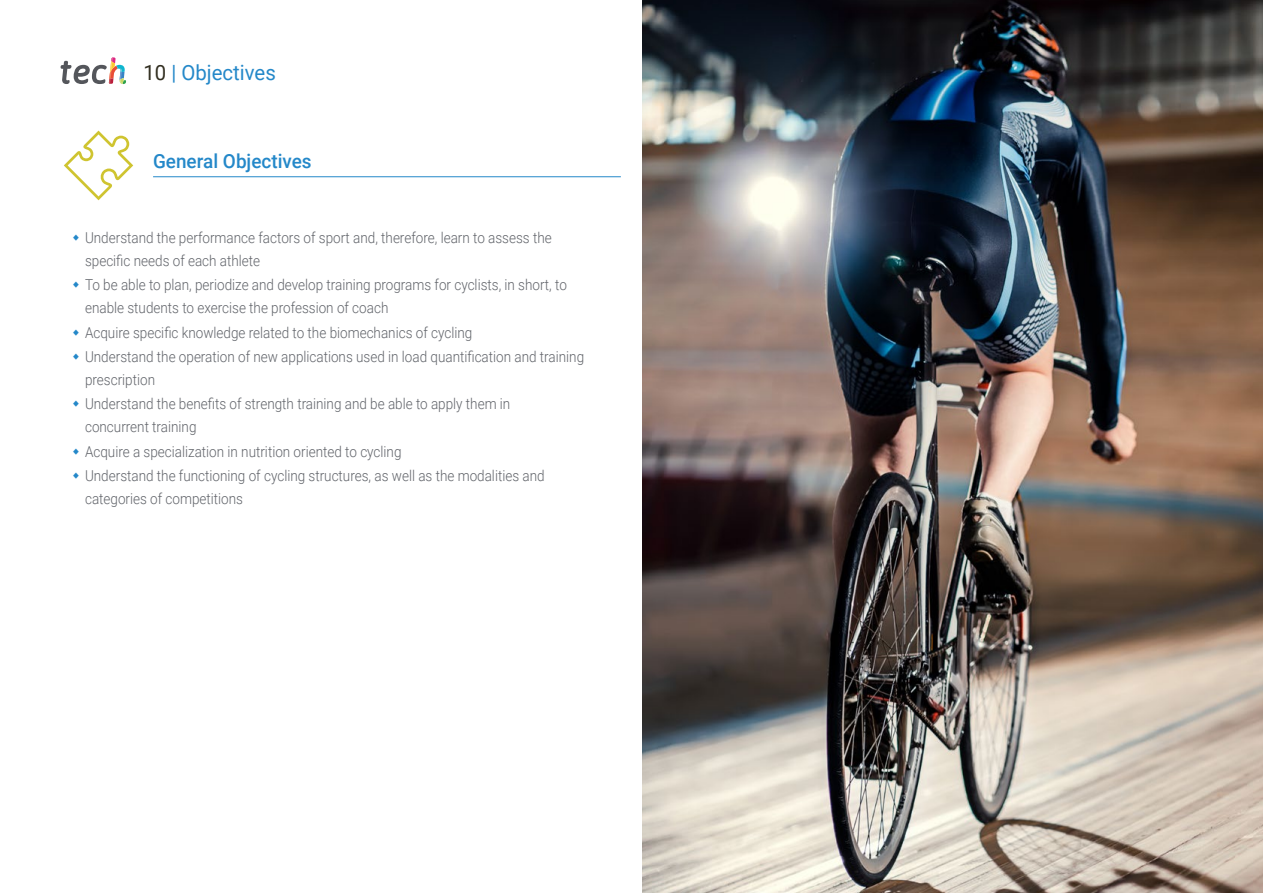
<style>
.page{position:relative;width:1263px;height:893px;background:#fff}
.page>*{position:absolute;margin:0;border:0;box-sizing:border-box;transform-origin:0 0}
.t1{font:21px "Roboto";color:#2488c9}
.t2{font:500 19.5px "Roboto";color:#2488c9}
.t3{font:300 15px/24.6px "Roboto";color:#61646a;scale:.9 1}
.s1{color:#312e20}
</style>
<div class="page">
<hr style="left:153px;top:176px;width:468px;height:1px;background:#2488c9">
<svg style="left:64px;top:131px;width:69px;height:69px"></svg>
<img style="left:642px;top:0;width:621px;height:893px">
<svg style="left:61px;top:57px;width:65px;height:27px"></svg>
<h1 class="t1" style="left:144px;top:57px;width:134px"><span class="s1">10</span> | Objectives</h1>
<h2 class="t2" style="left:153px;top:148px;width:160px">General Objectives</h2>
<p class="t3" style="left:85px;top:226px;width:520px;line-height:22.5px">Understand the performance factors of sport and, therefore, learn to assess the specific needs of each athlete</p>
<p class="t3" style="left:85px;top:273px;width:537px;line-height:22.5px">To be able to plan, periodize and develop training programs for cyclists, in short, to enable students to exercise the profession of coach</p>
<p class="t3" style="left:85px;top:319px;width:556px">Acquire specific knowledge related to the biomechanics of cycling<br>Understand the operation of new applications used in load quantification and training</p>
<p class="t3" style="left:85px;top:367px;width:474px">prescription<br>Understand the benefits of strength training and be able to apply them in</p>
<p class="t3" style="left:85px;top:414px;width:512px">concurrent training<br>Acquire a specialization in nutrition oriented to cycling<br>Understand the functioning of cycling structures, as well as the modalities and</p>
<p class="t3" style="left:85px;top:485px;width:177px">categories of competitions</p>
</div>
